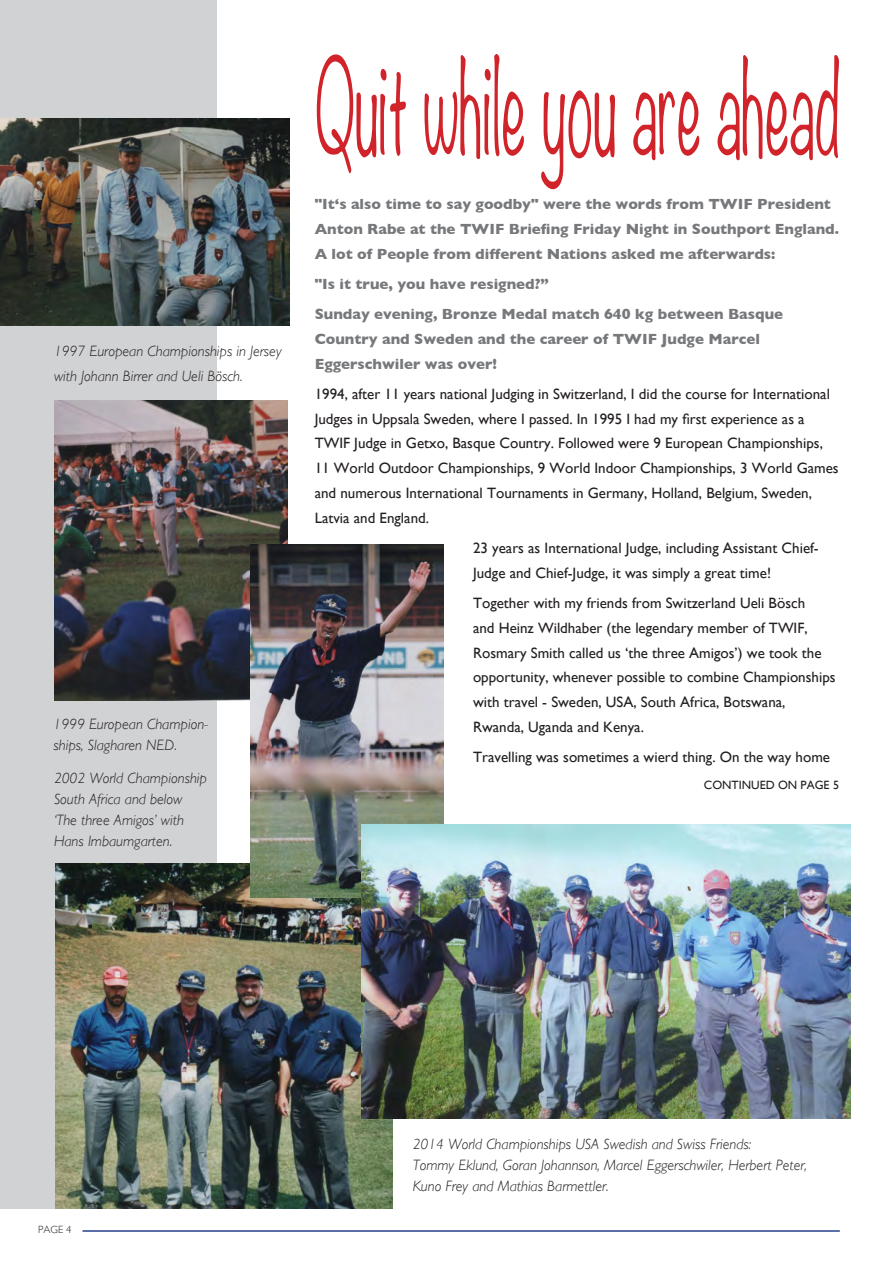
<style>
.page{position:relative;width:893px;height:1263px;background:#fff}
.page>*{position:absolute;margin:0;border:0;box-sizing:border-box;transform-origin:0 0}
.t1{font:15px/24.8px "Gill Sans";color:#231f20}
.t2{font:italic 300 15px/21px "Gill Sans";color:#231f20}
.t3{font:700 15px/24.8px "Gill Sans";color:#76787b}
.t4{font:12px "Gill Sans";color:#231f20}
.t5{font:300 10.5px "Gill Sans";color:#231f20}
</style>
<div class="page">
<div style="left:0;top:0;width:217px;height:1219px;background:#d1d2d4"></div>
<hr style="left:82px;top:1230px;width:758px;height:2px;background:#253f8e">
<div style="left:0;top:1209px;width:225px;height:13px;background:#fff"></div>
<svg style="left:317px;top:54px;width:522px;height:135px"></svg>
<img style="left:0;top:118px;width:289px;height:207px">
<img style="left:54px;top:401px;width:234px;height:299px">
<img style="left:55px;top:864px;width:337px;height:345px">
<img style="left:251px;top:544px;width:192px;height:354px">
<img style="left:361px;top:825px;width:489px;height:293px">
<p class="t2" style="left:54px;top:339px;width:229px;line-height:24.8px">1997 European Championships in Jersey with Johann Birrer and Ueli Bösch.</p>
<p class="t2" style="left:54px;top:713px;width:156px">1999 European Champion-</p>
<p class="t2" style="left:54px;top:734px;width:125px">ships, Slagharen NED.</p>
<p class="t2" style="left:54px;top:768px;width:155px">2002 World Championship<br>South Africa and below</p>
<p class="t2" style="left:54px;top:809px;width:131px">‘The three Amigos’ with</p>
<p class="t2" style="left:54px;top:830px;width:120px">Hans Imbaumgarten.</p>
<p class="t3" style="left:315px;top:191px;width:526px">"It‘s also time to say goodby" were the words from TWIF President<br>Anton Rabe at the TWIF Briefing Friday Night in Southport England.<br>A lot of People from different Nations asked me afterwards:</p>
<p class="t3" style="left:315px;top:271px;width:236px">"Is it true, you have resigned?”</p>
<p class="t3" style="left:315px;top:301px;width:470px">Sunday evening, Bronze Medal match 640 kg between Basque<br>Country and Sweden and the career of TWIF Judge Marcel<br>Eggerschwiler was over!</p>
<p class="t1" style="left:315px;top:381px;width:526px">1994, after 11 years national Judging in Switzerland, I did the course for International Judges in Uppsala Sweden, where I passed. In 1995 I had my first experience as a TWIF Judge in Getxo, Basque Country. Followed were 9 European Championships, 11 World Outdoor Championships, 9 World Indoor Championships, 3 World Games and numerous International Tournaments in Germany, Holland, Belgium, Sweden, Latvia and England.</p>
<p class="t1" style="left:473px;top:535px;width:347px">23 years as International Judge, including Assistant Chief-<br>Judge and Chief-Judge, it was simply a great time!</p>
<p class="t1" style="left:473px;top:590px;width:364px">Together with my friends from Switzerland Ueli Bösch<br>and Heinz Wildhaber (the legendary member of TWIF, Rosmary Smith called us ‘the three Amigos’) we took the opportunity, whenever possible to combine Championships with travel - Sweden, USA, South Africa, Botswana, Rwanda, Uganda and Kenya.</p>
<p class="t1" style="left:473px;top:744px;width:359px">Travelling was sometimes a wierd thing. On the way home</p>
<p class="t4" style="left:704px;top:777px;width:137px">CONTINUED ON PAGE 5</p>
<p class="t5" style="left:38px;top:1221px;width:35px">PAGE 4</p>
<p class="t2" style="left:413px;top:1134px;width:340px">2014 World Championships USA Swedish and Swiss Friends:</p>
<p class="t2" style="left:413px;top:1155px;width:396px">Tommy Eklund, Goran Johannson, Marcel Eggerschwiler, Herbert Peter,<br>Kuno Frey and Mathias Barmettler.</p>
</div>
